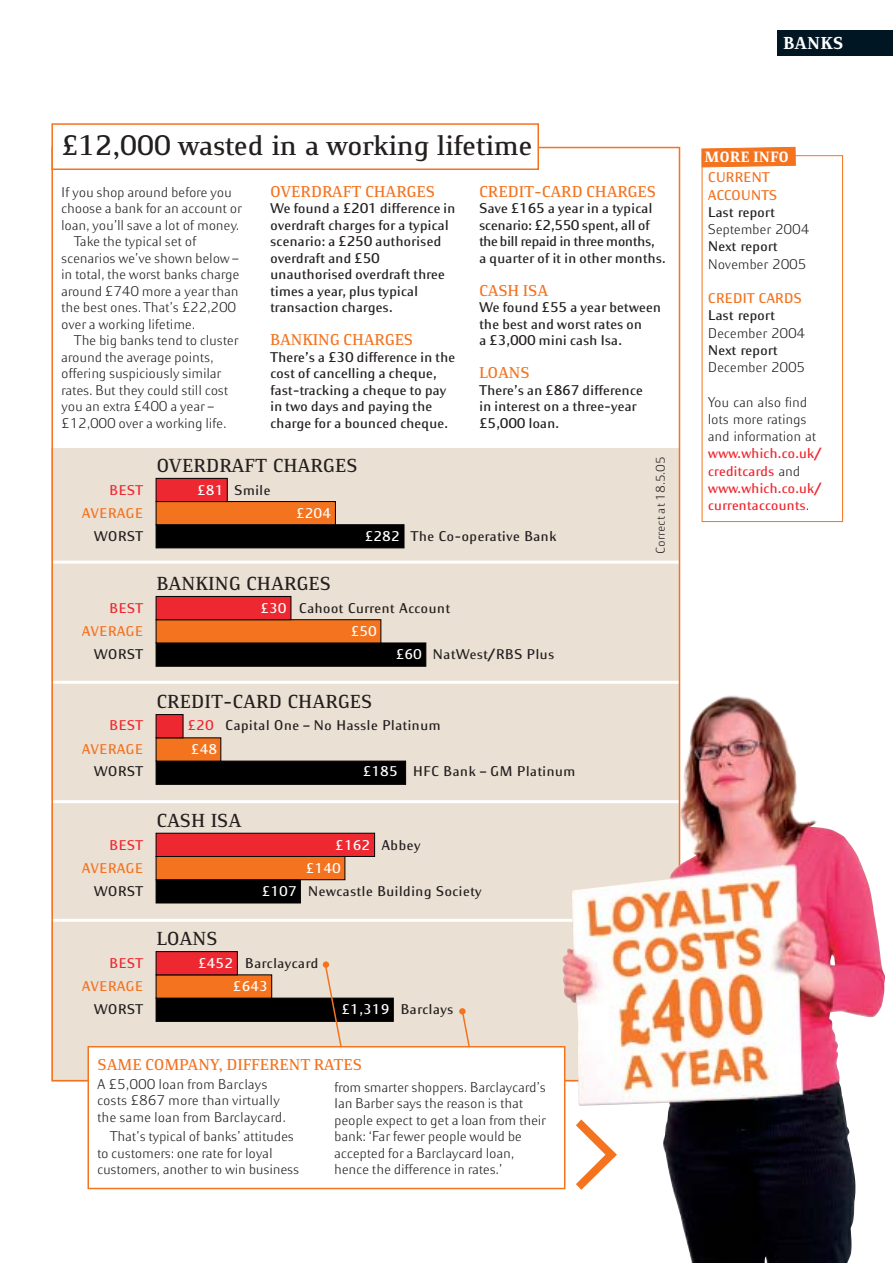
<style>
.page{position:relative;width:893px;height:1263px;background:#fff}
.page>*{position:absolute;margin:0;border:0;box-sizing:border-box;transform-origin:0 0}
.t1{font:500 27px "Which";letter-spacing:-.02em;color:#231f1f}
.t2{font:500 18px "Which";color:#231f1f}
.t3{font:700 16.5px "Which";color:#fff}
.t4{font:500 15px "Which";letter-spacing:-.005em;color:#f3731f}
.t5{font:700 14.25px "Which";letter-spacing:-.005em;color:#fff}
.t6{font:13.5px/16.5px "Which Sans";letter-spacing:-.02em;color:#231f1f}
.t7{font:500 13.5px/16.5px "Which Sans";letter-spacing:-.02em;color:#231f1f}
.t8{font:500 13.5px "Which Sans";color:#231f1f}
.t9{font:500 13.5px/16.5px "Which Sans";letter-spacing:-.04em;color:#231f1f}
.t10{font:500 13.5px/17.2px "Which Sans";letter-spacing:-.02em;color:#ee2831}
.t11{font:500 13.5px/23.4px "Which Sans";color:#fff}
.t12{font:500 13.5px "Which Sans";color:#f3731f}
.t13{font:500 13.5px/17.2px "Which Sans";letter-spacing:-.02em;color:#f3731f}
.t14{font:12px "Which Sans";letter-spacing:-.005em;color:#231f1f}
.s1{font-weight:400;color:#231f1f}
</style>
<div class="page">
<img style="left:680px;top:694px;width:180px;height:168px">
<div style="left:51px;top:448px;width:629px;height:633px;background:#ebe0d4"></div>
<hr style="left:51px;top:561px;width:629px;height:3px;background:#fff">
<hr style="left:51px;top:681px;width:629px;height:3px;background:#fff">
<hr style="left:51px;top:800px;width:629px;height:3px;background:#fff">
<hr style="left:51px;top:919px;width:629px;height:3px;background:#fff">
<div style="left:777px;top:30px;width:115px;height:25px;background:#001622"></div>
<div style="left:51px;top:123px;width:488px;height:47px;border:2px solid #f3731f"></div>
<div style="left:156px;top:524px;width:248px;height:24px;background:#000"></div>
<div style="left:156px;top:501px;width:180px;height:24px;background:#f3731f;border:1px solid #000"></div>
<div style="left:156px;top:478px;width:72px;height:24px;background:#ee2831;border:1px solid #000"></div>
<div style="left:156px;top:643px;width:270px;height:24px;background:#000;border:1px solid #000"></div>
<div style="left:156px;top:619px;width:225px;height:24px;background:#f3731f"></div>
<div style="left:156px;top:596px;width:135px;height:24px;background:#ee2831;border:1px solid #000"></div>
<div style="left:156px;top:761px;width:250px;height:24px;background:#000;border:1px solid #000"></div>
<div style="left:156px;top:737px;width:65px;height:24px;background:#f3731f"></div>
<div style="left:156px;top:714px;width:27px;height:24px;background:#ee2831;border:1px solid #000"></div>
<div style="left:156px;top:879px;width:145px;height:24px;background:#000"></div>
<div style="left:156px;top:856px;width:189px;height:24px;background:#f3731f;border:1px solid #000"></div>
<div style="left:156px;top:833px;width:219px;height:24px;background:#ee2831;border:1px solid #000"></div>
<div style="left:156px;top:998px;width:237px;height:24px;background:#000;border:1px solid #000"></div>
<div style="left:156px;top:974px;width:116px;height:24px;background:#f3731f"></div>
<div style="left:156px;top:951px;width:82px;height:24px;background:#ee2831;border:1px solid #000"></div>
<svg style="left:324px;top:964px;width:146px;height:82px"></svg>
<div style="left:88px;top:1047px;width:476px;height:142px;background:#fff"></div>
<div style="left:87px;top:1046px;width:478px;height:143px;border:2px solid #f3731f"></div>
<div style="left:323px;top:961px;width:6px;height:7px;background:#f3731f;border-radius:50%"></div>
<div style="left:459px;top:1008px;width:6px;height:7px;background:#f3731f;border-radius:50%"></div>
<img style="left:561px;top:862px;width:324px;height:401px">
<svg style="left:701px;top:147px;width:95px;height:21px;background:#f48136"></svg>
<svg style="left:576px;top:1119px;width:41px;height:71px"></svg>
<h1 class="t1" style="left:61px;top:135px;width:473px">£12,000 wasted in a working lifetime</h1>
<p class="t6" style="left:61px;top:185px;width:172px">If you shop around before you</p>
<p class="t6" style="left:61px;top:201px;width:182px">choose a bank for an account or</p>
<p class="t6" style="left:61px;top:218px;width:180px">loan, you’ll save a lot of money.</p>
<p class="t6" style="left:74px;top:234px;width:124px">Take the typical set of</p>
<p class="t6" style="left:61px;top:251px;width:179px">scenarios we’ve shown below –</p>
<p class="t6" style="left:61px;top:267px;width:180px">in total, the worst banks charge</p>
<p class="t6" style="left:61px;top:284px;width:179px">around £740 more a year than</p>
<p class="t6" style="left:61px;top:300px;width:177px">the best ones. That’s £22,200</p>
<p class="t6" style="left:61px;top:317px;width:135px">over a working lifetime.</p>
<p class="t6" style="left:74px;top:333px;width:166px">The big banks tend to cluster</p>
<p class="t6" style="left:61px;top:350px;width:154px">around the average points,</p>
<p class="t6" style="left:61px;top:366px;width:162px">offering suspiciously similar</p>
<p class="t6" style="left:61px;top:383px;width:169px">rates. But they could still cost</p>
<p class="t6" style="left:61px;top:399px;width:154px">you an extra £400 a year –</p>
<p class="t6" style="left:61px;top:416px;width:167px">£12,000 over a working life.</p>
<p class="t4" style="left:270px;top:186px;width:166px">OVERDRAFT CHARGES</p>
<p class="t7" style="left:270px;top:201px;width:187px">We found a £201 difference in overdraft charges for a typical scenario: a £250 authorised overdraft and £50 unauthorised overdraft three times a year, plus typical transaction charges.</p>
<p class="t4" style="left:270px;top:334px;width:145px">BANKING CHARGES</p>
<p class="t7" style="left:270px;top:350px;width:187px">There’s a £30 difference in the cost of cancelling a cheque, fast-tracking a cheque to pay in two days and paying the charge for a bounced cheque.</p>
<p class="t4" style="left:479px;top:186px;width:179px">CREDIT-CARD CHARGES</p>
<p class="t9" style="left:479px;top:201px;width:188px">Save £165 a year in a typical scenario: £2,550 spent, all of the bill repaid in three months,<br>a quarter of it in other months.</p>
<p class="t4" style="left:479px;top:285px;width:71px">CASH ISA</p>
<p class="t7" style="left:479px;top:300px;width:184px">We found £55 a year between the best and worst rates on<br>a £3,000 mini cash Isa.</p>
<p class="t4" style="left:479px;top:367px;width:52px">LOANS</p>
<p class="t7" style="left:479px;top:383px;width:165px">There’s an £867 difference in interest on a three-year £5,000 loan.</p>
<p class="t10" style="left:109px;top:483px;width:36px">BEST</p>
<p class="t12" style="left:82px;top:508px;width:63px">AVERAGE</p>
<p class="t7" style="left:94px;top:530px;width:51px">WORST</p>
<p class="t10" style="left:109px;top:601px;width:36px">BEST</p>
<p class="t12" style="left:82px;top:626px;width:63px">AVERAGE</p>
<p class="t7" style="left:94px;top:647px;width:51px">WORST</p>
<p class="t10" style="left:109px;top:718px;width:36px">BEST</p>
<p class="t12" style="left:82px;top:744px;width:63px">AVERAGE</p>
<p class="t7" style="left:94px;top:765px;width:51px">WORST</p>
<h2 class="t2" style="left:156px;top:459px;width:202px">OVERDRAFT CHARGES</h2>
<p class="t11" style="left:197px;top:480px;width:28px">£81</p>
<p class="t7" style="left:234px;top:484px;width:38px">Smile</p>
<p class="t11" style="left:296px;top:503px;width:37px">£204</p>
<h2 class="t2" style="left:156px;top:577px;width:176px">BANKING CHARGES</h2>
<p class="t11" style="left:365px;top:526px;width:37px">£282</p>
<p class="t8" style="left:410px;top:532px;width:148px">The Co-operative Bank</p>
<p class="t11" style="left:260px;top:598px;width:28px">£30</p>
<p class="t8" style="left:299px;top:603px;width:153px">Cahoot Current Account</p>
<p class="t8" style="left:432px;top:649px;width:123px">NatWest/RBS Plus</p>
<p class="t11" style="left:351px;top:621px;width:28px">£50</p>
<p class="t11" style="left:396px;top:644px;width:28px">£60</p>
<h2 class="t2" style="left:156px;top:695px;width:217px">CREDIT-CARD CHARGES</h2>
<p class="t10" style="left:187px;top:718px;width:28px">£20</p>
<p class="t11" style="left:191px;top:739px;width:28px">£48</p>
<p class="t8" style="left:225px;top:721px;width:217px">Capital One – No Hassle Platinum</p>
<p class="t8" style="left:413px;top:767px;width:164px">HFC Bank – GM Platinum</p>
<p class="t11" style="left:363px;top:761px;width:37px">£185</p>
<p class="t10" style="left:109px;top:838px;width:36px">BEST</p>
<p class="t12" style="left:82px;top:864px;width:63px">AVERAGE</p>
<p class="t7" style="left:94px;top:884px;width:51px">WORST</p>
<p class="t10" style="left:109px;top:956px;width:36px">BEST</p>
<p class="t12" style="left:82px;top:982px;width:63px">AVERAGE</p>
<p class="t7" style="left:94px;top:1003px;width:51px">WORST</p>
<h2 class="t2" style="left:156px;top:814px;width:87px">CASH ISA</h2>
<h2 class="t2" style="left:156px;top:932px;width:63px">LOANS</h2>
<p class="t11" style="left:262px;top:881px;width:37px">£107</p>
<p class="t7" style="left:381px;top:838px;width:41px">Abbey</p>
<p class="t8" style="left:308px;top:886px;width:175px">Newcastle Building Society</p>
<p class="t11" style="left:306px;top:835px;width:66px;text-indent:29px">£162 £140</p>
<p class="t8" style="left:245px;top:958px;width:75px">Barclaycard</p>
<p class="t11" style="left:233px;top:953px;width:37px;text-indent:-35px">£452 £643</p>
<p class="t11" style="left:341px;top:999px;width:49px">£1,319</p>
<p class="t8" style="left:400px;top:1004px;width:55px">Barclays</p>
<p class="t4" style="left:98px;top:1059px;width:266px">SAME COMPANY, DIFFERENT RATES</p>
<p class="t6" style="left:97px;top:1077px;width:190px">A £5,000 loan from Barclays costs £867 more than virtually the same loan from Barclaycard.</p>
<p class="t6" style="left:97px;top:1130px;width:204px;text-indent:13px">That’s typical of banks’ attitudes to customers: one rate for loyal customers, another to win business</p>
<p class="t6" style="left:334px;top:1080px;width:213px">from smarter shoppers. Barclaycard’s Ian Barber says the reason is that people expect to get a loan from their bank: ‘Far fewer people would be accepted for a Barclaycard loan, hence the difference in rates.’</p>
<p class="t14" style="left:656px;top:554px;width:99px;rotate:-90deg">Correct at 18.5.05</p>
<p class="t3" style="left:783px;top:37px;width:62px">BANKS</p>
<p class="t5" style="left:707px;top:152px;width:119px">Your experiences</p>
<p class="t5" style="left:704px;top:152px;width:86px">MORE INFO</p>
<p class="t13" style="left:707px;top:170px;width:71px">CURRENT<br>ACCOUNTS</p>
<p class="t7" style="left:707px;top:205px;width:69px">Last report</p>
<p class="t6" style="left:707px;top:223px;width:103px">September 2004</p>
<p class="t7" style="left:707px;top:240px;width:72px">Next report</p>
<p class="t6" style="left:707px;top:257px;width:100px">November 2005</p>
<p class="t13" style="left:707px;top:291px;width:96px">CREDIT CARDS</p>
<p class="t7" style="left:707px;top:309px;width:69px">Last report</p>
<p class="t6" style="left:707px;top:326px;width:99px">December 2004</p>
<p class="t7" style="left:707px;top:343px;width:72px">Next report</p>
<p class="t6" style="left:707px;top:361px;width:99px">December 2005</p>
<p class="t6" style="left:707px;top:395px;width:110px;line-height:17.2px">You can also find lots more ratings and information at</p>
<p class="t10" style="left:707px;top:446px;width:116px">www.which.co.uk/ creditcards <span class="s1">and </span>www.which.co.uk/ currentaccounts<span class="s1">.</span></p>
</div>
